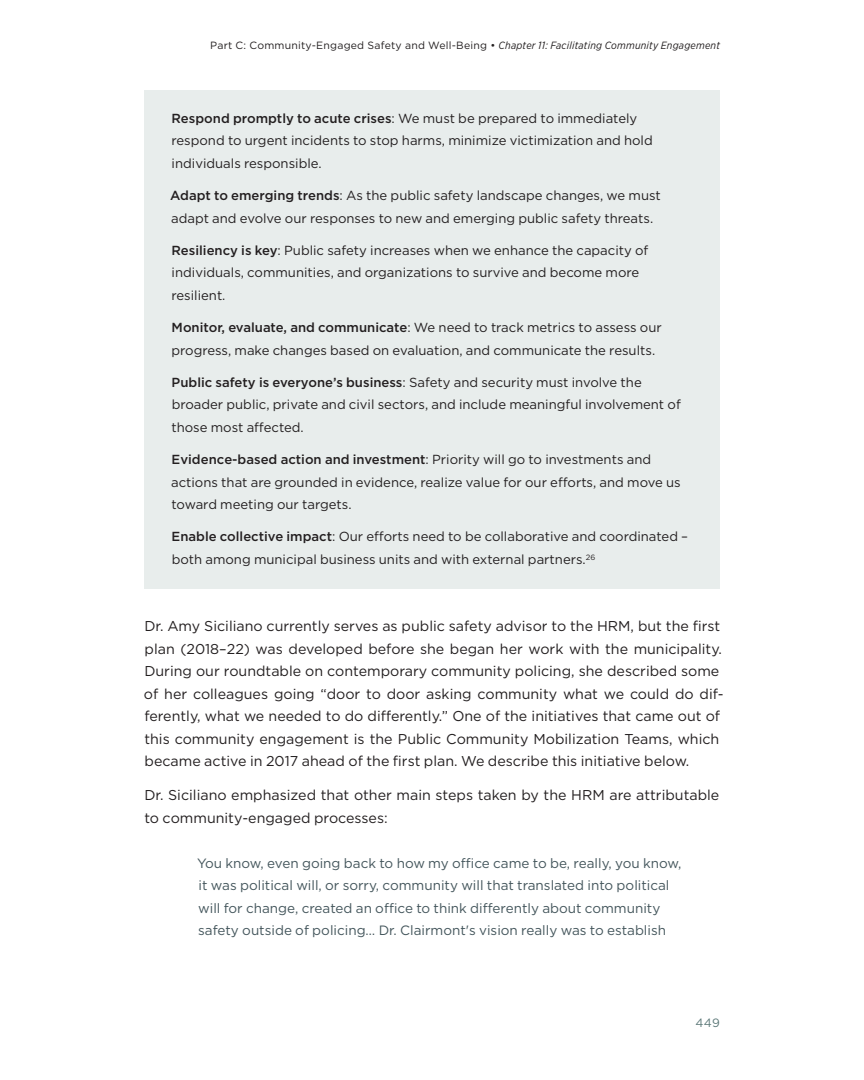
<style>
.page{position:relative;width:864px;height:1080px;background:#fff}
.page>*{position:absolute;margin:0;border:0;box-sizing:border-box;transform-origin:0 0}
.t1{font:14.25px/22.5px "Gotham";color:#231f20}
.t2{font:13.5px/22.5px "Gotham";color:#44565c}
.t3{font:13.2px/22.5px "Gotham";color:#231f20}
.t4{font:12px "Gotham";color:#5d7979}
.t5{font:10.5px "Gotham";letter-spacing:.02em;color:#231f20}
.s1{font-family:"Gotham Narrow";font-style:italic}
.s2{font-weight:500}
</style>
<div class="page">
<div style="left:144px;top:90px;width:576px;height:103px;background:#e8edec"></div>
<div style="left:144px;top:167px;width:576px;height:81px;background:#e8edec"></div>
<div style="left:144px;top:222px;width:576px;height:103px;background:#e8edec"></div>
<div style="left:144px;top:299px;width:576px;height:81px;background:#e8edec"></div>
<div style="left:144px;top:354px;width:576px;height:103px;background:#e8edec"></div>
<div style="left:144px;top:431px;width:576px;height:103px;background:#e8edec"></div>
<div style="left:144px;top:508px;width:576px;height:81px;background:#e8edec"></div>
<p class="t5" style="left:210px;top:38px;width:511px">Part C: Community-Engaged Safety and Well-Being • <span class="s1">Chapter 11: Facilitating Community Engagement</span></p>
<p class="t3" style="left:171px;top:107px;width:483px"><span class="s2">Respond promptly to acute crises</span>: We must be prepared to immediately respond to urgent incidents to stop harms, minimize victimization and hold individuals responsible.</p>
<p class="t3" style="left:170px;top:184px;width:492px"><span class="s2">Adapt to emerging trends</span>: As the public safety landscape changes, we must adapt and evolve our responses to new and emerging public safety threats.</p>
<p class="t3" style="left:171px;top:239px;width:478px"><span class="s2">Resiliency is key</span>: Public safety increases when we enhance the capacity of individuals, communities, and organizations to survive and become more resilient.</p>
<p class="t3" style="left:171px;top:316px;width:492px"><span class="s2">Monitor, evaluate, and communicate</span>: We need to track metrics to assess our progress, make changes based on evaluation, and communicate the results.</p>
<p class="t3" style="left:171px;top:371px;width:511px"><span class="s2">Public safety is everyone’s business</span>: Safety and security must involve the broader public, private and civil sectors, and include meaningful involvement of those most affected.</p>
<p class="t3" style="left:171px;top:448px;width:511px"><span class="s2">Evidence-based action and investment</span>: Priority will go to investments and actions that are grounded in evidence, realize value for our efforts, and move us toward meeting our targets.</p>
<p class="t3" style="left:172px;top:525px;width:518px"><span class="s2">Enable collective impact</span>: Our efforts need to be collaborative and coordinated – both among municipal business units and with external partners.<sup>26</sup></p>
<p class="t1" style="left:144px;top:615px;width:581px">Dr. Amy Siciliano currently serves as public safety advisor to the HRM, but the first plan (2018–22) was developed before she began her work with the municipality.<br>During our roundtable on contemporary community policing, she described some of her colleagues going “door to door asking community what we could do dif&shy;ferently, what we needed to do differently.” One of the initiatives that came out of this community engagement is the Public Community Mobilization Teams, which became active in 2017 ahead of the first plan. We describe this initiative below.</p>
<p class="t1" style="left:144px;top:784px;width:577px">Dr. Siciliano emphasized that other main steps taken by the HRM are attributable to community-engaged processes:</p>
<p class="t2" style="left:197px;top:851px;width:486px">You know, even going back to how my office came to be, really, you know, it was political will, or sorry, community will that translated into political will for change, created an office to think differently about community safety outside of policing… Dr. Clairmont's vision really was to establish</p>
<p class="t4" style="left:696px;top:1015px;width:26px">449</p>
</div>
